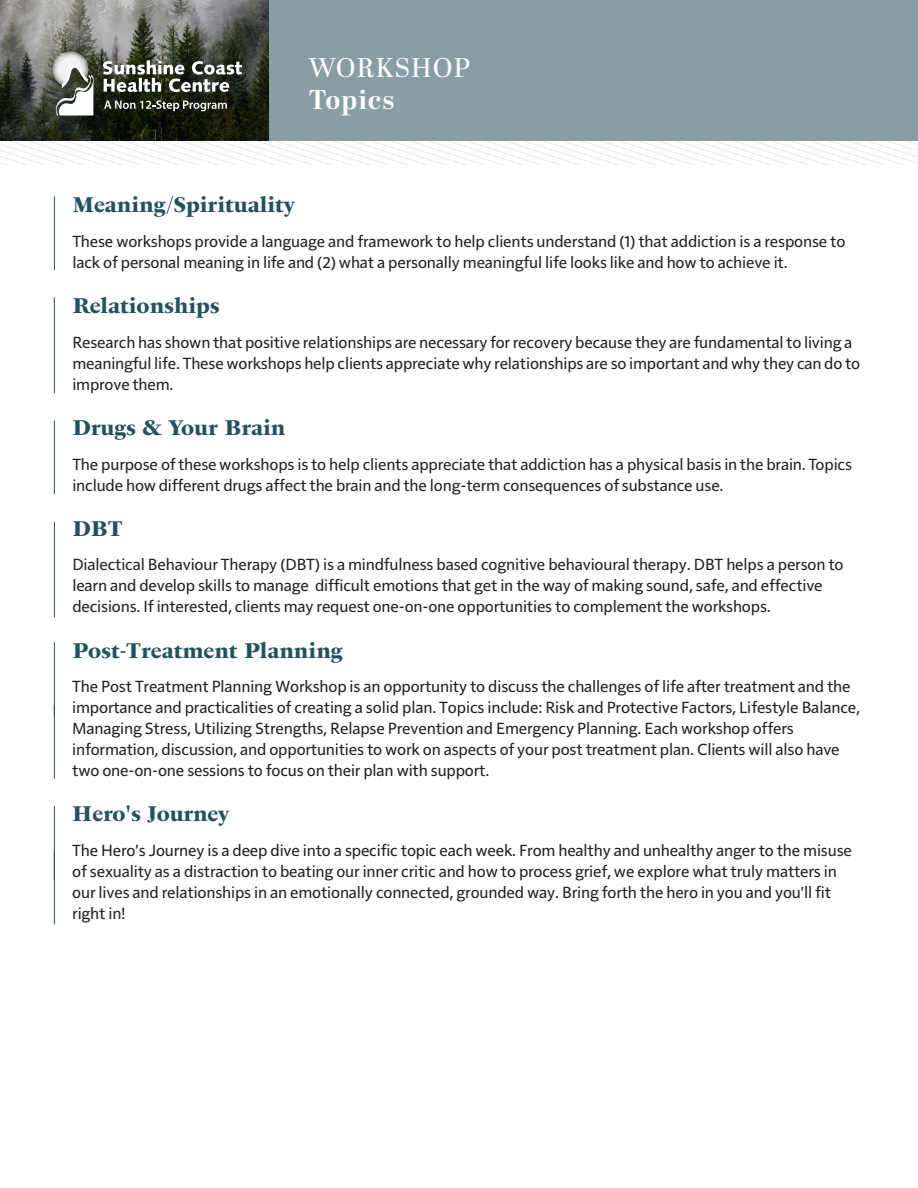
<style>
.page{position:relative;width:918px;height:1188px;background:#fff}
.page>*{position:absolute;margin:0;border:0;box-sizing:border-box;transform-origin:0 0}
.t1{font:27px "Abril Display";letter-spacing:.05em;color:#fff}
.t2{font:700 27px "Abril Display";letter-spacing:.05em;color:#fff}
.t3{font:800 21px "PS Fournier Std";color:#22515f}
.t4{font:800 21px "PS Fournier Std";letter-spacing:-.01em;color:#22525f}
.t5{font:16.5px/21px "Solitaire MVB Pro";letter-spacing:-.01em;color:#231f20}
</style>
<div class="page">
<svg style="left:0;top:159px;width:918px;height:5px"></svg>
<svg style="left:0;top:153px;width:918px;height:6px"></svg>
<svg style="left:0;top:147px;width:918px;height:6px"></svg>
<svg style="left:0;top:141px;width:918px;height:6px"></svg>
<div style="left:268px;top:0;width:650px;height:141px;background:#889ea5"></div>
<img style="left:0;top:0;width:268px;height:141px">
<svg style="left:53px;top:52px;width:43px;height:64px"></svg>
<svg style="left:103px;top:60px;width:139px;height:32px"></svg>
<svg style="left:104px;top:100px;width:123px;height:11px"></svg>
<hr style="left:54px;top:197px;width:1px;height:73px;background:#22515f">
<hr style="left:54px;top:298px;width:1px;height:95px;background:#22515f">
<hr style="left:54px;top:421px;width:1px;height:73px;background:#22515f">
<hr style="left:54px;top:522px;width:1px;height:95px;background:#22515f">
<hr style="left:54px;top:643px;width:1px;height:73px;background:#22515f">
<hr style="left:54px;top:706px;width:1px;height:73px;background:#22515f">
<hr style="left:54px;top:806px;width:1px;height:73px;background:#22515f">
<hr style="left:54px;top:851px;width:1px;height:73px;background:#22515f">
<p class="t1" style="left:309px;top:49px;width:163px">WORKSHOP</p>
<p class="t2" style="left:309px;top:81px;width:87px">Topics</p>
<p class="t3" style="left:72px;top:192px;width:224px">Meaning/Spirituality</p>
<p class="t5" style="left:72px;top:229px;width:775px">These workshops provide a language and framework to help clients understand (1) that addiction is a response to lack of personal meaning in life and (2) what a personally meaningful life looks like and how to achieve it.</p>
<p class="t3" style="left:72px;top:293px;width:149px">Relationships</p>
<p class="t5" style="left:72px;top:330px;width:789px">Research has shown that positive relationships are necessary for recovery because they are fundamental to living a meaningful life. These workshops help clients appreciate why relationships are so important and why they can do to improve them.</p>
<p class="t3" style="left:72px;top:415px;width:215px">Drugs &amp; Your Brain</p>
<p class="t5" style="left:72px;top:452px;width:781px">The purpose ofthese workshops is to help clients appreciate that addiction has a physical basis in the brain. Topics include how different drugs affect the brain and the long-term consequences of substance use.</p>
<p class="t3" style="left:72px;top:516px;width:52px">DBT</p>
<p class="t5" style="left:72px;top:553px;width:773px">Dialectical Behaviour Therapy (DBT) is a mindfulness based cognitive behavioural therapy. DBT helps a person to learn and develop skills to manage difficult emotions that get in the way of making sound, safe, and effective decisions. If interested, clients may request one-on-one opportunities to complement the workshops.</p>
<p class="t3" style="left:72px;top:638px;width:272px">Post-Treatment Planning</p>
<p class="t5" style="left:72px;top:675px;width:789px">The Post Treatment Planning Workshop is an opportunity to discuss the challenges of life after treatment and the importance and practicalities of creating a solid plan. Topics include: Risk and Protective Factors, Lifestyle Balance, Managing Stress, Utilizing Strengths, Relapse Prevention and Emergency Planning. Each workshop offers information, discussion, and opportunities to work on aspects of your post treatment plan. Clients will also have two one-on-one sessions to focus on their plan with support.</p>
<p class="t4" style="left:72px;top:801px;width:158px">Hero's Journey</p>
<p class="t5" style="left:72px;top:839px;width:781px">The Hero's Journey is a deep dive into a specific topic each week. From healthy and unhealthy anger to the misuse of sexuality as a distraction to beating our inner critic and how to process grief, we explore what truly matters in our lives and relationships in an emotionally connected, grounded way. Bring forth the hero in you and you'll fit right in!</p>
</div>
